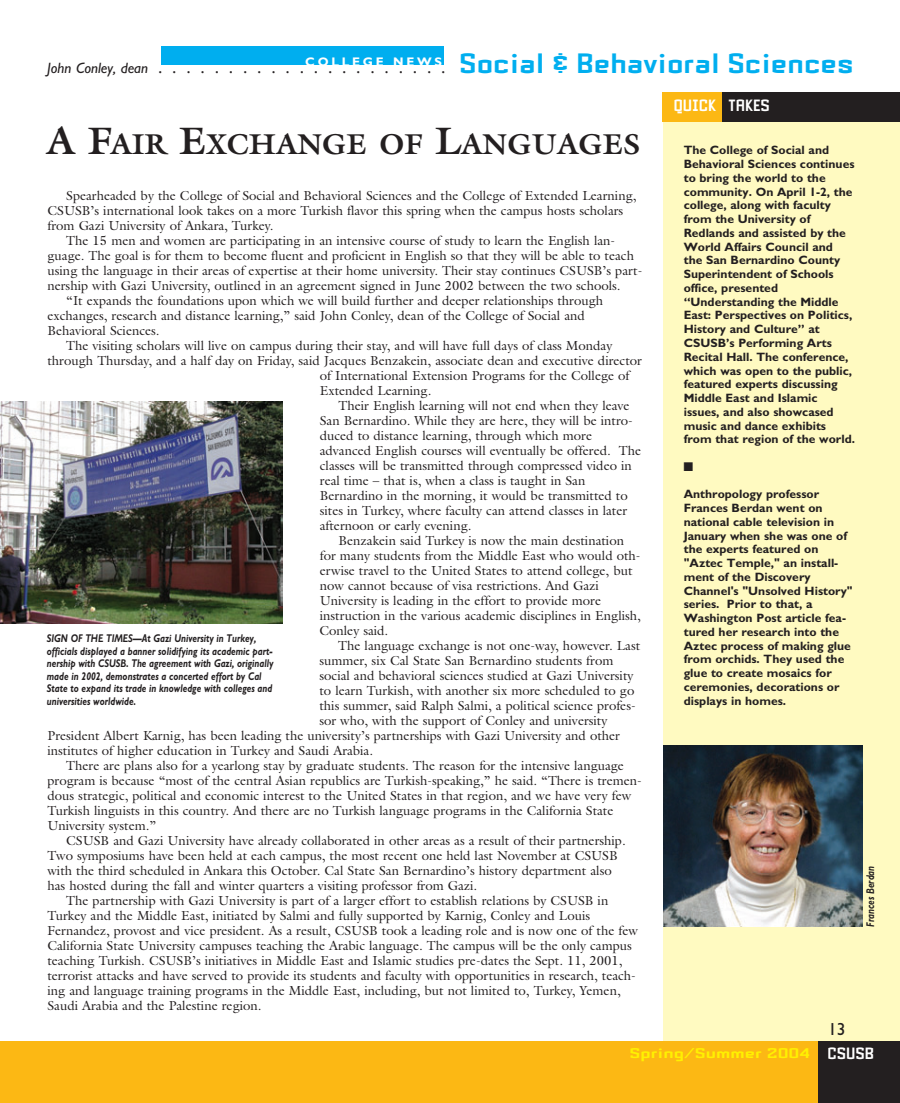
<style>
.page{position:relative;width:900px;height:1103px;background:#fff}
.page>*{position:absolute;margin:0;border:0;box-sizing:border-box;transform-origin:0 0}
.t1{font:700 30px "Drukpa";color:#00aeef;scale:1.2 1}
.t2{font:700 28.88px "Galliard";color:#231f20}
.t3{font:italic 17.5px "M Gill Sans";color:#231f20}
.t4{font:700 17.5px "Drukpa";color:#fff;scale:1.1 1}
.t5{font:17.5px "M Gill Sans";color:#231f20}
.t6{font:700 15px "Drukpa";color:#fff101;scale:1.5 1}
.t7{font:13.12px "Galliard";color:#231f20}
.t8{font:700 12.5px "M Gill Sans";letter-spacing:.22em;color:#fff}
.t9{font:700 12.12px/13.8px "M Gill Sans";color:#231f20}
.t10{font:12.12px "Monotype Sorts";color:#231f20}
.t11{font:italic 700 11.25px/12.5px "M Gill Sans";color:#231f20;scale:.8 1}
.s1{font-size:15px}
.s2{font-size:38.5px}
.s3{font-size:17.5px;color:#fff}
</style>
<div class="page">
<div style="left:663px;top:119px;width:237px;height:927px;background:#fffac1"></div>
<div style="left:662px;top:93px;width:61px;height:29px;background:#fcb814"></div>
<div style="left:723px;top:93px;width:177px;height:29px;background:#231f20"></div>
<div style="left:0;top:1041px;width:822px;height:61px;background:#fcb814"></div>
<div style="left:819px;top:1041px;width:81px;height:61px;background:#231f20"></div>
<div style="left:161px;top:46px;width:282px;height:19px;background:#00aeef"></div>
<img style="left:0;top:402px;width:282px;height:221px">
<img style="left:664px;top:745px;width:198px;height:181px">
<p class="t8" style="left:305px;top:57px;width:138px">COLLEGE NEWS</p>
<h1 class="t1" style="left:459px;top:54px;width:330px">Social &amp; Behavioral Sciences</h1>
<h3 class="t3" style="left:47px;top:61px;width:400px"><span class="s1">John Conley, dean</span> . . . . . . . . . . . . . . . . . . . . .</h3>
<h2 class="t2" style="left:47px;top:127px;width:595px"><span class="s2">A F</span>AIR <span class="s2">E</span>XCHANGE OF <span class="s2">L</span>ANGUAGES</h2>
<p class="t7" style="left:66px;top:187px;width:572px">Spearheaded by the College of Social and Behavioral Sciences and the College of Extended Learning,</p>
<p class="t7" style="left:47px;top:202px;width:577px">CSUSB’s international look takes on a more Turkish flavor this spring when the campus hosts scholars</p>
<p class="t7" style="left:47px;top:217px;width:227px">from Gazi University of Ankara, Turkey.</p>
<p class="t7" style="left:66px;top:232px;width:551px">The 15 men and women are participating in an intensive course of study to learn the English lan-</p>
<p class="t7" style="left:47px;top:247px;width:588px">guage. The goal is for them to become fluent and proficient in English so that they will be able to teach</p>
<p class="t7" style="left:47px;top:262px;width:596px">using the language in their areas of expertise at their home university. Their stay continues CSUSB’s part-</p>
<p class="t7" style="left:47px;top:277px;width:575px">nership with Gazi University, outlined in an agreement signed in June 2002 between the two schools.</p>
<p class="t7" style="left:66px;top:292px;width:539px">“It expands the foundations upon which we will build further and deeper relationships through</p>
<p class="t7" style="left:47px;top:307px;width:539px">exchanges, research and distance learning,” said John Conley, dean of the College of Social and</p>
<p class="t7" style="left:47px;top:322px;width:114px">Behavioral Sciences.</p>
<p class="t7" style="left:66px;top:337px;width:548px">The visiting scholars will live on campus during their stay, and will have full days of class Monday</p>
<p class="t7" style="left:47px;top:352px;width:596px">through Thursday, and a half day on Friday, said Jacques Benzakein, associate dean and executive director</p>
<p class="t7" style="left:320px;top:367px;width:311px">of International Extension Programs for the College of</p>
<p class="t7" style="left:320px;top:382px;width:113px">Extended Learning.</p>
<p class="t7" style="left:339px;top:397px;width:293px">Their English learning will not end when they leave</p>
<p class="t7" style="left:320px;top:412px;width:315px">San Bernardino. While they are here, they will be intro-</p>
<p class="t7" style="left:320px;top:427px;width:274px">duced to distance learning, through which more</p>
<p class="t7" style="left:320px;top:442px;width:323px">advanced English courses will eventually be offered. The</p>
<p class="t7" style="left:320px;top:457px;width:314px">classes will be transmitted through compressed video in</p>
<p class="t7" style="left:320px;top:472px;width:267px">real time – that is, when a class is taught in San</p>
<p class="t7" style="left:320px;top:487px;width:309px">Bernardino in the morning, it would be transmitted to</p>
<p class="t7" style="left:320px;top:502px;width:309px">sites in Turkey, where faculty can attend classes in later</p>
<p class="t7" style="left:320px;top:517px;width:153px">afternoon or early evening.</p>
<p class="t7" style="left:339px;top:532px;width:287px">Benzakein said Turkey is now the main destination</p>
<p class="t7" style="left:320px;top:547px;width:322px">for many students from the Middle East who would oth-</p>
<p class="t7" style="left:320px;top:562px;width:314px">erwise travel to the United States to attend college, but</p>
<p class="t7" style="left:320px;top:577px;width:281px">now cannot because of visa restrictions. And Gazi</p>
<p class="t7" style="left:320px;top:592px;width:283px">University is leading in the effort to provide more</p>
<p class="t7" style="left:320px;top:607px;width:323px">instruction in the various academic disciplines in English,</p>
<p class="t7" style="left:319px;top:622px;width:70px">Conley said.</p>
<p class="t7" style="left:338px;top:637px;width:304px">The language exchange is not one-way, however. Last</p>
<p class="t7" style="left:319px;top:652px;width:295px">summer, six Cal State San Bernardino students from</p>
<p class="t7" style="left:319px;top:667px;width:316px">social and behavioral sciences studied at Gazi University</p>
<p class="t7" style="left:319px;top:682px;width:316px">to learn Turkish, with another six more scheduled to go</p>
<p class="t7" style="left:319px;top:697px;width:318px">this summer, said Ralph Salmi, a political science profes-</p>
<p class="t7" style="left:319px;top:712px;width:289px">sor who, with the support of Conley and university</p>
<p class="t7" style="left:47px;top:727px;width:574px">President Albert Karnig, has been leading the university’s partnerships with Gazi University and other</p>
<p class="t7" style="left:47px;top:742px;width:327px">institutes of higher education in Turkey and Saudi Arabia.</p>
<p class="t7" style="left:66px;top:757px;width:559px">There are plans also for a yearlong stay by graduate students. The reason for the intensive language</p>
<p class="t7" style="left:47px;top:772px;width:596px">program is because “most of the central Asian republics are Turkish-speaking,” he said. “There is tremen-</p>
<p class="t7" style="left:47px;top:787px;width:585px">dous strategic, political and economic interest to the United States in that region, and we have very few</p>
<p class="t7" style="left:47px;top:802px;width:567px">Turkish linguists in this country. And there are no Turkish language programs in the California State</p>
<p class="t7" style="left:47px;top:817px;width:110px">University system.”</p>
<p class="t7" style="left:66px;top:832px;width:561px">CSUSB and Gazi University have already collaborated in other areas as a result of their partnership.</p>
<p class="t7" style="left:47px;top:847px;width:572px">Two symposiums have been held at each campus, the most recent one held last November at CSUSB</p>
<p class="t7" style="left:47px;top:862px;width:566px">with the third scheduled in Ankara this October. Cal State San Bernardino’s history department also</p>
<p class="t7" style="left:47px;top:877px;width:431px">has hosted during the fall and winter quarters a visiting professor from Gazi.</p>
<p class="t7" style="left:66px;top:892px;width:544px">The partnership with Gazi University is part of a larger effort to establish relations by CSUSB in</p>
<p class="t7" style="left:47px;top:907px;width:544px">Turkey and the Middle East, initiated by Salmi and fully supported by Karnig, Conley and Louis</p>
<p class="t7" style="left:47px;top:922px;width:592px">Fernandez, provost and vice president. As a result, CSUSB took a leading role and is now one of the few</p>
<p class="t7" style="left:47px;top:937px;width:586px">California State University campuses teaching the Arabic language. The campus will be the only campus</p>
<p class="t7" style="left:47px;top:952px;width:577px">teaching Turkish. CSUSB’s initiatives in Middle East and Islamic studies pre-dates the Sept. 11, 2001,</p>
<p class="t7" style="left:47px;top:967px;width:590px">terrorist attacks and have served to provide its students and faculty with opportunities in research, teach-</p>
<p class="t7" style="left:47px;top:982px;width:575px">ing and language training programs in the Middle East, including, but not limited to, Turkey, Yemen,</p>
<p class="t7" style="left:47px;top:997px;width:216px">Saudi Arabia and the Palestine region.</p>
<p class="t11" style="left:47px;top:633px;width:285px">SIGN OF THE TIMES—At Gazi University in Turkey, officials displayed a banner solidifying its academic part&shy;nership with CSUSB. The agreement with Gazi, originally made in 2002, demonstrates a concerted effort by Cal State to expand its trade in knowledge with colleges and universities worldwide.</p>
<h3 class="t4" style="left:674px;top:100px;width:89px">QUICK TAKES</h3>
<p class="t9" style="left:684px;top:145px;width:173px">The College of Social and<br>Behavioral Sciences continues to bring the world to the community. On April 1-2, the college, along with faculty from the University of<br>Redlands and assisted by the<br>World Affairs Council and<br>the San Bernardino County<br>Superintendent of Schools office, presented “Understanding the Middle<br>East: Perspectives on Politics,<br>History and Culture” at<br>CSUSB’s Performing Arts<br>Recital Hall. The conference, which was open to the public, featured experts discussing<br>Middle East and Islamic issues, and also showcased music and dance exhibits from that region of the world.</p>
<p class="t10" style="left:684px;top:459px;width:11px">■</p>
<p class="t9" style="left:684px;top:488px;width:170px">Anthropology professor<br>Frances Berdan went on national cable television in<br>January when she was one of the experts featured on "Aztec Temple," an install&shy;ment of the Discovery<br>Channel's "Unsolved History" series. Prior to that, a<br>Washington Post article fea&shy;tured her research into the<br>Aztec process of making glue from orchids. They used the glue to create mosaics for ceremonies, decorations or displays in homes.</p>
<h3 class="t5" style="left:828px;top:1023px;width:19px">13</h3>
<p class="t11" style="left:865px;top:926px;width:78px;rotate:-90deg">Frances Berdan</p>
<p class="t6" style="left:630px;top:1048px;width:165px">Spring/Summer 2004 <span class="s3">CSUSB</span></p>
</div>
